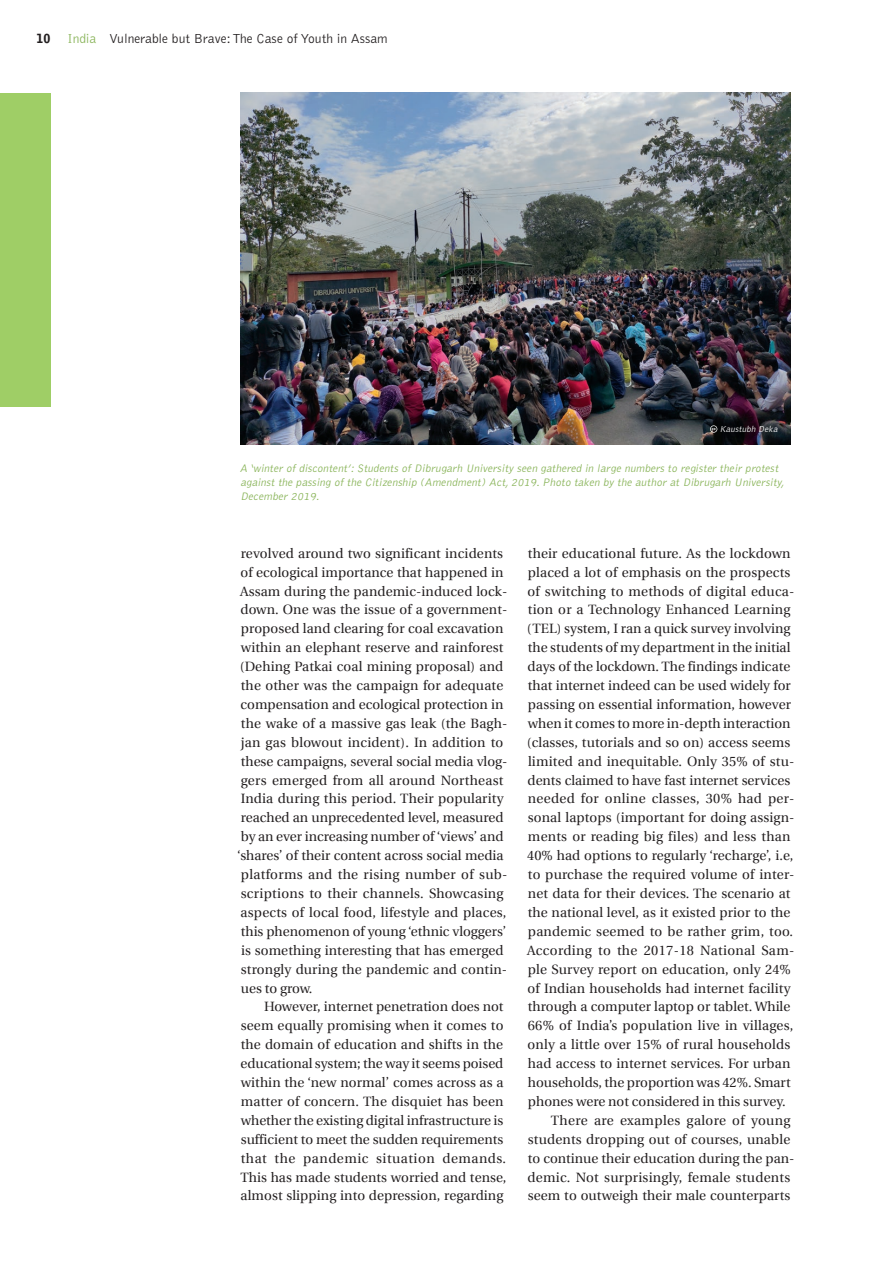
<style>
.page{position:relative;width:893px;height:1263px;background:#fff}
.page>*{position:absolute;margin:0;border:0;box-sizing:border-box;transform-origin:0 0}
.t1{font:13.5px/18.9px "Utopia";letter-spacing:.01em;color:#231f20}
.t2{font:300 13.5px "Bell Gothic";color:#231f20}
.t3{font:italic 300 11.25px/14.1px "Bell Gothic";color:#89b459}
.t4{font:italic 300 9px "Bell Gothic";color:#fff}
.s1{font-weight:900;font-size:12.6px}
.s2{color:#89b459}
</style>
<div class="page">
<img style="left:240px;top:93px;width:551px;height:351px">
<svg style="left:710px;top:425px;width:7px;height:8px"></svg>
<div style="left:0;top:93px;width:51px;height:313px;background:#9fce66"></div>
<p class="t2" style="left:37px;top:32px;width:353px"><span class="s1">10</span> <span class="s2">India</span> Vulnerable but Brave: The Case of Youth in Assam</p>
<p class="t4" style="left:720px;top:424px;width:61px">Kaustubh Deka</p>
<p class="t3" style="left:240px;top:461px;width:548px">A ‘winter of discontent’:Students of Dibrugarh University seen gathered in large numbers to register their protest against the passing of the Citizenship (Amendment) Act,2019.Photo taken by the author at Dibrugarh University,<br>December 2019.</p>
<p class="t1" style="left:237px;top:544px;width:272px">revolved around two significant incidents of ecological importance that happened in Assam during the pandemic-induced lock&shy;down. One was the issue of a government&shy;proposed land clearing for coal excavation within an elephant reserve and rainforest (Dehing Patkai coal mining proposal) and the other was the campaign for adequate compensation and ecological protection in the wake of a massive gas leak (the Bagh&shy;jan gas blowout incident). In addition to these campaigns, several social media vlog&shy;gers emerged from all around Northeast India during this period. Their popularity reached an unprecedented level, measured by an ever increasing number of ‘views’ and ‘shares’ of their content across social media platforms and the rising number of sub&shy;scriptions to their channels. Showcasing aspects of local food, lifestyle and places, this phenomenon of young ‘ethnic vloggers’ is something interesting that has emerged strongly during the pandemic and contin&shy;ues to grow.</p>
<p class="t1" style="left:240px;top:997px;width:267px;text-indent:24px">However, internet penetration does not seem equally promising when it comes to the domain of education and shifts in the educational system; the way it seems poised within the ‘new normal’ comes across as a matter of concern. The disquiet has been whether the existing digital infrastructure is sufficient to meet the sudden requirements that the pandemic situation demands.<br>This has made students worried and tense, almost slipping into depression, regarding</p>
<p class="t1" style="left:528px;top:544px;width:264px">their educational future. As the lockdown</p>
<p class="t1" style="left:528px;top:563px;width:264px">placed a lot of emphasis on the prospects</p>
<p class="t1" style="left:528px;top:582px;width:268px">of switching to methods of digital educa-</p>
<p class="t1" style="left:528px;top:601px;width:264px">tion or a Technology Enhanced Learning</p>
<p class="t1" style="left:527px;top:619px;width:265px">(TEL) system, I ran a quick survey involving</p>
<p class="t1" style="left:528px;top:638px;width:264px">the students of my department in the initial</p>
<p class="t1" style="left:528px;top:657px;width:264px">days of the lockdown. The findings indicate</p>
<p class="t1" style="left:528px;top:676px;width:264px">that internet indeed can be used widely for</p>
<p class="t1" style="left:528px;top:695px;width:265px">passing on essential information, however</p>
<p class="t1" style="left:528px;top:714px;width:264px">when it comes to more in-depth interaction</p>
<p class="t1" style="left:527px;top:733px;width:265px">(classes, tutorials and so on) access seems</p>
<p class="t1" style="left:528px;top:752px;width:268px">limited and inequitable. Only 35% of stu-</p>
<p class="t1" style="left:528px;top:771px;width:264px">dents claimed to have fast internet services</p>
<p class="t1" style="left:528px;top:790px;width:268px">needed for online classes, 30% had per-</p>
<p class="t1" style="left:528px;top:808px;width:268px">sonal laptops (important for doing assign-</p>
<p class="t1" style="left:528px;top:827px;width:264px">ments or reading big files) and less than</p>
<p class="t1" style="left:527px;top:846px;width:268px">40% had options to regularly ‘recharge’, i.e,</p>
<p class="t1" style="left:528px;top:865px;width:268px">to purchase the required volume of inter-</p>
<p class="t1" style="left:528px;top:884px;width:264px">net data for their devices. The scenario at</p>
<p class="t1" style="left:528px;top:903px;width:264px">the national level, as it existed prior to the</p>
<p class="t1" style="left:528px;top:922px;width:267px">pandemic seemed to be rather grim, too.</p>
<p class="t1" style="left:527px;top:941px;width:269px">According to the 2017-18 National Sam-</p>
<p class="t1" style="left:528px;top:960px;width:265px">ple Survey report on education, only 24%</p>
<p class="t1" style="left:528px;top:979px;width:264px">of Indian households had internet facility</p>
<p class="t1" style="left:528px;top:997px;width:264px">through a computer laptop or tablet. While</p>
<p class="t1" style="left:528px;top:1016px;width:267px">66% of India’s population live in villages,</p>
<p class="t1" style="left:528px;top:1035px;width:264px">only a little over 15% of rural households</p>
<p class="t1" style="left:528px;top:1054px;width:264px">had access to internet services. For urban</p>
<p class="t1" style="left:528px;top:1073px;width:264px">households, the proportion was 42%. Smart</p>
<p class="t1" style="left:528px;top:1092px;width:259px">phones were not considered in this survey.</p>
<p class="t1" style="left:551px;top:1111px;width:241px">There are examples galore of young</p>
<p class="t1" style="left:528px;top:1130px;width:264px">students dropping out of courses, unable</p>
<p class="t1" style="left:528px;top:1149px;width:268px">to continue their education during the pan-</p>
<p class="t1" style="left:528px;top:1168px;width:264px">demic. Not surprisingly, female students</p>
<p class="t1" style="left:528px;top:1186px;width:264px">seem to outweigh their male counterparts</p>
</div>
